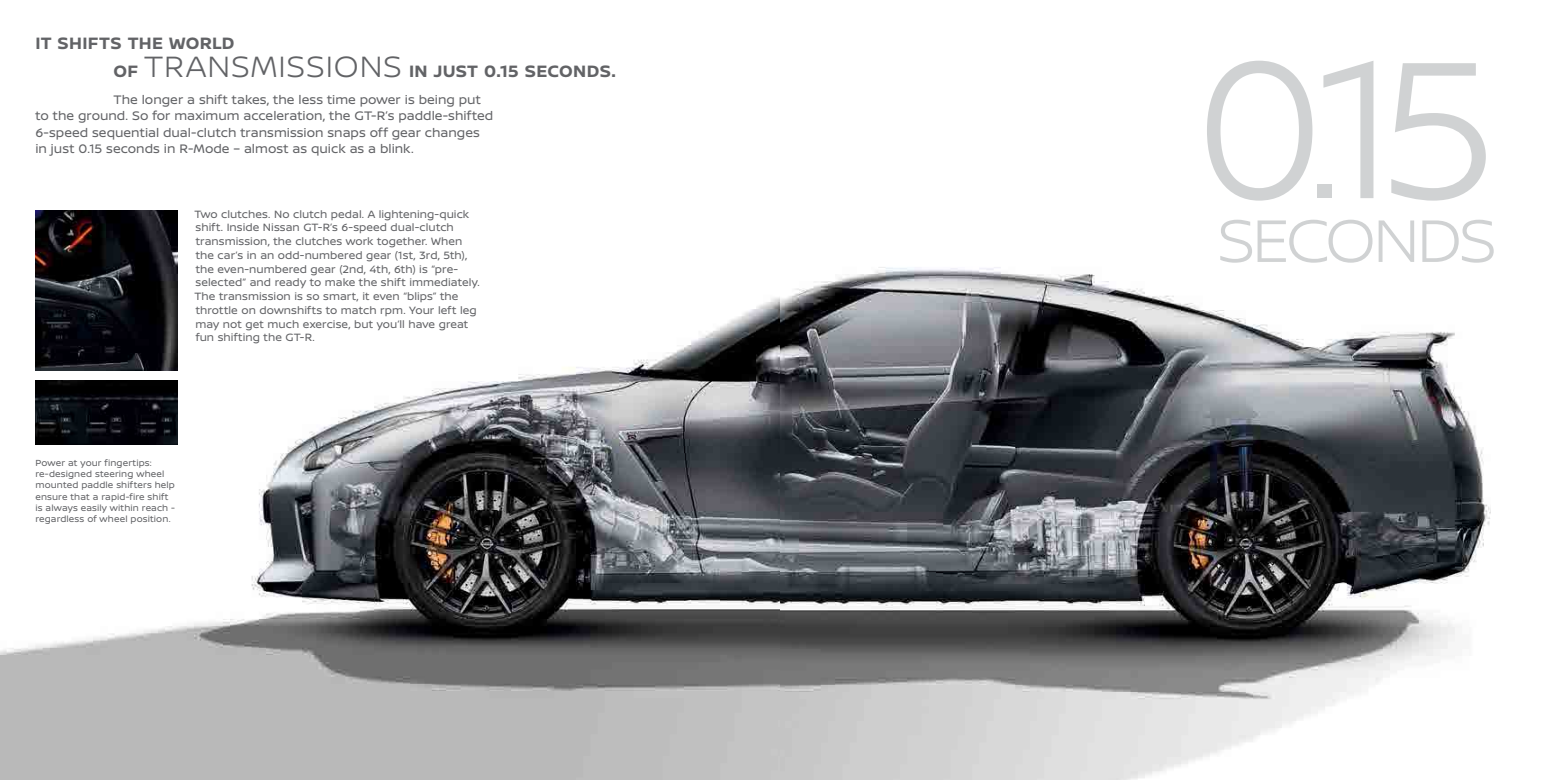
<style>
.page{position:relative;width:1560px;height:780px;background:#fff}
.page>*{position:absolute;margin:0;border:0;box-sizing:border-box;transform-origin:0 0}
.t1{font:300 207.5px "Nissan Brand";color:#d0d2d3}
.t2{font:300 63.75px "Nissan Brand";letter-spacing:-.055em;color:#d0d2d3}
.t3{font:700 17.5px/28.8px "Nissan Brand";letter-spacing:.02em;color:#626366}
.t4{font:13.12px/16.2px "Nissan Brand";color:#626366}
.t5{font:11.25px/13.8px "Nissan Brand";letter-spacing:.005em;color:#626366}
.t6{font:9.38px/11.2px "Nissan Brand";letter-spacing:.01em;color:#626366}
.s1{font-weight:300;font-size:31.25px}
</style>
<div class="page">
<img style="left:0;top:210px;width:1491px;height:570px">
<img style="left:35px;top:210px;width:142px;height:160px">
<img style="left:35px;top:381px;width:142px;height:64px">
<div style="left:35px;top:445px;width:145px;height:131px;background:#fff"></div>
<h3 class="t3" style="left:113px;top:27px;width:504px;text-indent:-78px">IT SHIFTS THE WORLD<br>OF <span class="s1">TRANSMISSIONS</span> IN JUST 0.15 SECONDS.</h3>
<p class="t4" style="left:35px;top:91px;width:459px;text-indent:78px">The longer a shift takes, the less time power is being put to the ground. So for maximum acceleration, the GT-R’s paddle-shifted 6-speed sequential dual-clutch transmission snaps off gear changes in just 0.15 seconds in R-Mode – almost as quick as a blink.</p>
<p class="t5" style="left:194px;top:206px;width:287px">Two clutches. No clutch pedal. A lightening-quick shift. Inside Nissan GT-R’s 6-speed dual-clutch transmission, the clutches work together. When the car’s in an odd-numbered gear (1st, 3rd, 5th), the even-numbered gear (2nd, 4th, 6th) is “pre&shy;selected” and ready to make the shift immediately.<br>The transmission is so smart, it even “blips” the throttle on downshifts to match rpm. Your left leg may not get much exercise, but you’ll have great fun shifting the GT-R.</p>
<p class="t6" style="left:35px;top:456px;width:141px">Power at your fingertips: re-designed steering wheel mounted paddle shifters help ensure that a rapid-fire shift is always easily within reach - regardless of wheel position.</p>
<h1 class="t1" style="left:1197px;top:-21px;width:301px">0.15</h1>
<h2 class="t2" style="left:1216px;top:194px;width:281px">SECONDS</h2>
</div>
